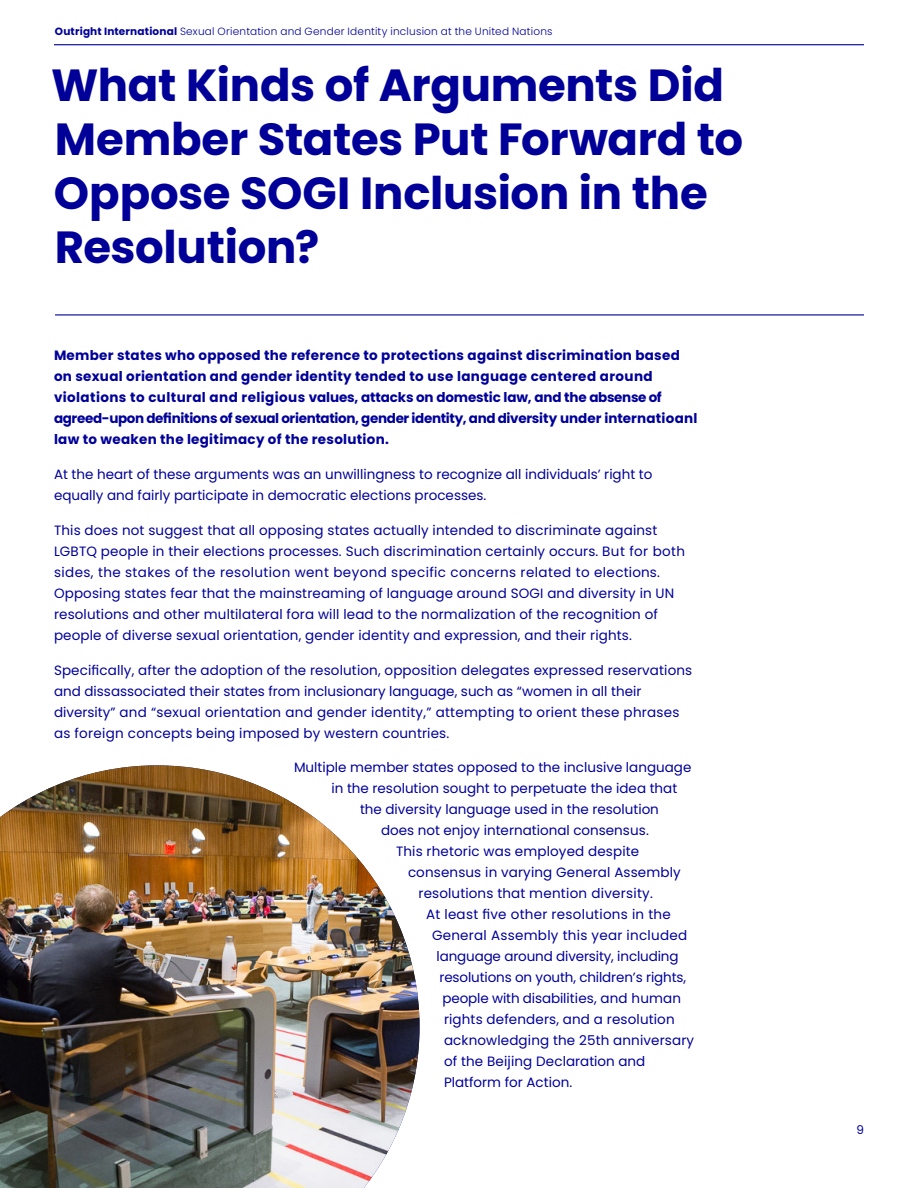
<style>
.page{position:relative;width:918px;height:1188px;background:#fff}
.page>*{position:absolute;margin:0;border:0;box-sizing:border-box;transform-origin:0 0}
.Heading_1{font:700 45px/54px "Poppins";letter-spacing:-.005em;color:#009}
.Contents{font:13.5px/21.1px "Poppins";letter-spacing:.01em;color:#009}
.Contents-2{font:700 13.5px/21.1px "Poppins";letter-spacing:.02em;color:#009}
.Contents-3{font:13.5px "Poppins";letter-spacing:-.01em;color:#009}
.Body_text_1{font:12px "Poppins";color:#009}
.t1{font:300 10.5px "Poppins";letter-spacing:.02em;color:#009}
.s1{font-weight:700}
</style>
<div class="page">
<hr style="left:54px;top:44px;width:810px;height:1px;background:#009">
<hr style="left:55px;top:314px;width:809px;height:1px;background:#009">
<img style="left:0;top:765px;width:420px;height:423px">
<p class="t1" style="left:55px;top:25px;width:499px"><span class="s1">Outright International</span> Sexual Orientation and Gender Identity inclusion at the United Nations</p>
<p class="Heading_1" style="left:51px;top:59px;width:693px">What Kinds of Arguments Did<br>Member States Put Forward to<br>Oppose SOGI Inclusion in the<br>Resolution?</p>
<p class="Contents-2" style="left:54px;top:344px;width:645px">Member states who opposed the reference to protections against discrimination based on sexual orientation and gender identity tended to use language centered around violations to cultural and religious values, attacks on domestic law, and the absense of agreed-upon definitions of sexual orientation, gender identity, and diversity under internatioanl law to weaken the legitimacy of the resolution.</p>
<p class="Contents" style="left:54px;top:463px;width:600px;line-height:21.6px">At the heart of these arguments was an unwillingness to recognize all individuals’ right to equally and fairly participate in democratic elections processes.</p>
<p class="Contents" style="left:54px;top:520px;width:633px">This does not suggest that all opposing states actually intended to discriminate against LGBTQ people in their elections processes. Such discrimination certainly occurs. But for both sides, the stakes of the resolution went beyond specific concerns related to elections.<br>Opposing states fear that the mainstreaming of language around SOGI and diversity in UN resolutions and other multilateral fora will lead to the normalization of the recognition of people of diverse sexual orientation, gender identity and expression, and their rights.</p>
<p class="Contents" style="left:54px;top:660px;width:640px">Specifically, after the adoption of the resolution, opposition delegates expressed reservations and dissassociated their states from inclusionary language, such as “women in all their diversity” and “sexual orientation and gender identity,” attempting to orient these phrases as foreign concepts being imposed by western countries.</p>
<p class="Contents" style="left:294px;top:757px;width:399px">Multiple member states opposed to the inclusive language</p>
<p class="Contents" style="left:332px;top:778px;width:347px">in the resolution sought to perpetuate the idea that</p>
<p class="Contents" style="left:360px;top:799px;width:300px">the diversity language used in the resolution</p>
<p class="Contents" style="left:381px;top:820px;width:269px">does not enjoy international consensus.</p>
<p class="Contents" style="left:396px;top:841px;width:245px">This rhetoric was employed despite</p>
<p class="Contents" style="left:408px;top:862px;width:274px">consensus in varying General Assembly</p>
<p class="Contents" style="left:418px;top:883px;width:236px">resolutions that mention diversity.</p>
<p class="Contents" style="left:426px;top:904px;width:246px">At least five other resolutions in the</p>
<p class="Contents" style="left:432px;top:925px;width:257px">General Assembly this year included</p>
<p class="Contents-3" style="left:436px;top:949px;width:244px">language around diversity, including</p>
<p class="Contents-3" style="left:440px;top:970px;width:248px">resolutions on youth, children’s rights,</p>
<p class="Contents-3" style="left:442px;top:991px;width:240px">people with disabilities, and human</p>
<p class="Contents" style="left:444px;top:1009px;width:232px">rights defenders, and a resolution</p>
<p class="Contents" style="left:444px;top:1030px;width:252px">acknowledging the 25th anniversary</p>
<p class="Contents" style="left:444px;top:1051px;width:203px">of the Beijing Declaration and</p>
<p class="Contents" style="left:444px;top:1072px;width:130px">Platform for Action.</p>
<p class="Body_text_1" style="left:856px;top:1123px;width:9px">9</p>
</div>
